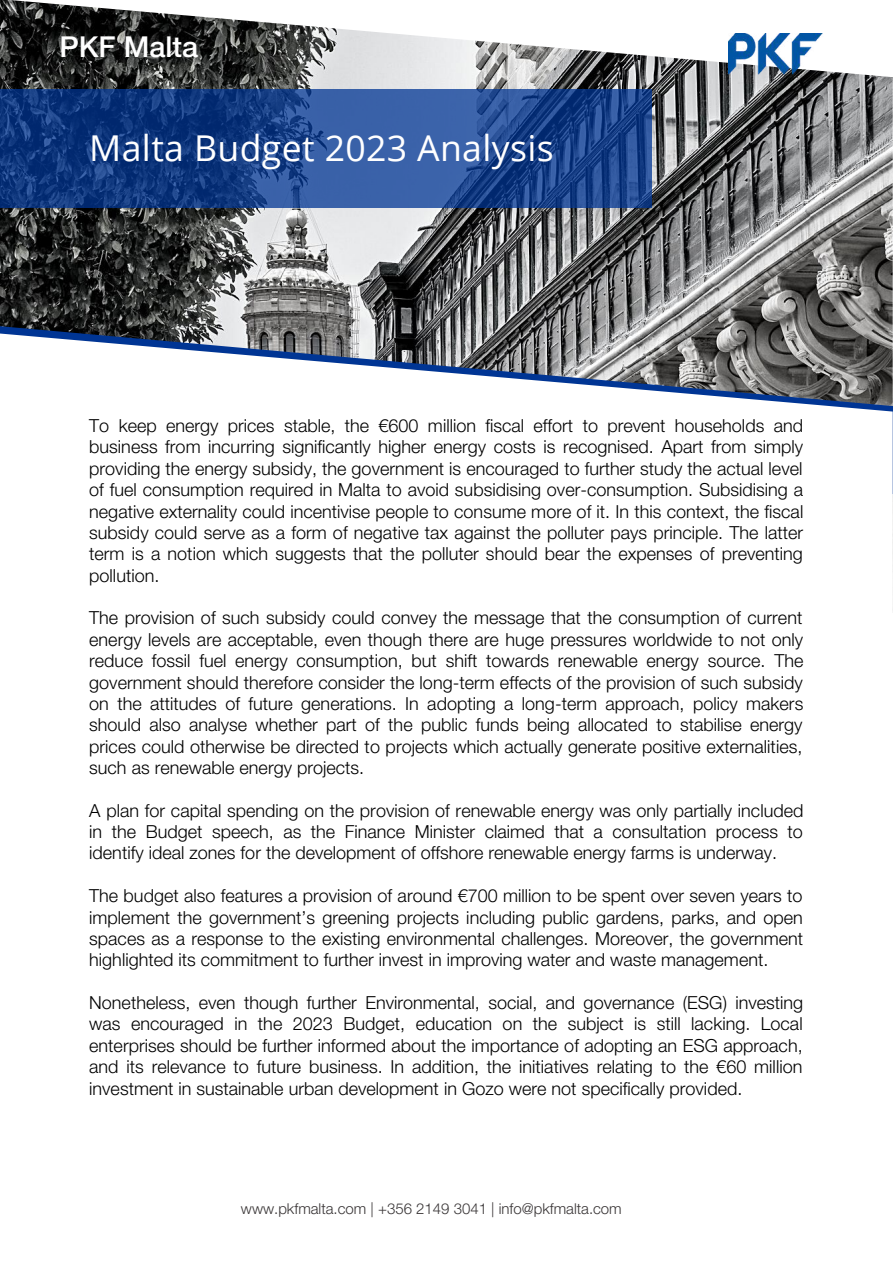
<style>
.page{position:relative;width:893px;height:1264px;background:#fff}
.page>*{position:absolute;margin:0;border:0;box-sizing:border-box;transform-origin:0 0}
.t1{font:35.55px "Open Sans";letter-spacing:.01em;color:#fff}
.t2{font:500 28.8px "Helvetica Neue LT Pro";color:#fff}
.t3{font:300 18px/21.3px "Helvetica Neue LT Pro";color:#000;text-align:justify}
.t4{font:300 15px "Helvetica Neue LT Pro";color:#393536}
</style>
<div class="page">
<img style="left:0;top:0;width:892px;height:324px">
<svg style="left:0;top:324px;width:892px;height:9px;background:#6a6c6f"></svg>
<img style="left:728px;top:33px;width:104px;height:43px">
<svg style="left:0;top:89px;width:651px;height:118px;background:#1e458c"></svg>
<svg style="left:0;top:333px;width:892px;height:79px"></svg>
<h2 class="t2" style="left:60px;top:36px;width:140px">PKF Malta</h2>
<h1 class="t1" style="left:89px;top:123px;width:466px">Malta Budget 2023 Analysis</h1>
<p class="t3" style="left:89px;top:417px;width:715px">To keep energy prices stable, the €600 million fiscal effort to prevent households and business from incurring significantly higher energy costs is recognised. Apart from simply providing the energy subsidy, the government is encouraged to further study the actual level of fuel consumption required in Malta to avoid subsidising over-consumption. Subsidising a negative externality could incentivise people to consume more of it. In this context, the fiscal subsidy could serve as a form of negative tax against the polluter pays principle. The latter term is a notion which suggests that the polluter should bear the expenses of preventing pollution.</p>
<p class="t3" style="left:89px;top:610px;width:715px">The provision of such subsidy could convey the message that the consumption of current energy levels are acceptable, even though there are huge pressures worldwide to not only reduce fossil fuel energy consumption, but shift towards renewable energy source. The government should therefore consider the long-term effects of the provision of such subsidy on the attitudes of future generations. In adopting a long-term approach, policy makers should also analyse whether part of the public funds being allocated to stabilise energy prices could otherwise be directed to projects which actually generate positive externalities, such as renewable energy projects.</p>
<p class="t3" style="left:89px;top:802px;width:715px">A plan for capital spending on the provision of renewable energy was only partially included in the Budget speech, as the Finance Minister claimed that a consultation process to identify ideal zones for the development of offshore renewable energy farms is underway.</p>
<p class="t3" style="left:89px;top:887px;width:715px">The budget also features a provision of around €700 million to be spent over seven years to implement the government’s greening projects including public gardens, parks, and open spaces as a response to the existing environmental challenges. Moreover, the government highlighted its commitment to further invest in improving water and waste management.</p>
<p class="t3" style="left:89px;top:994px;width:715px">Nonetheless, even though further Environmental, social, and governance (ESG) investing was encouraged in the 2023 Budget, education on the subject is still lacking. Local enterprises should be further informed about the importance of adopting an ESG approach, and its relevance to future business. In addition, the initiatives relating to the €60 million investment in sustainable urban development in Gozo were not specifically provided.</p>
<p class="t4" style="left:241px;top:1202px;width:382px">www.pkfmalta.com | +356 2149 3041 | info@pkfmalta.com</p>
</div>
